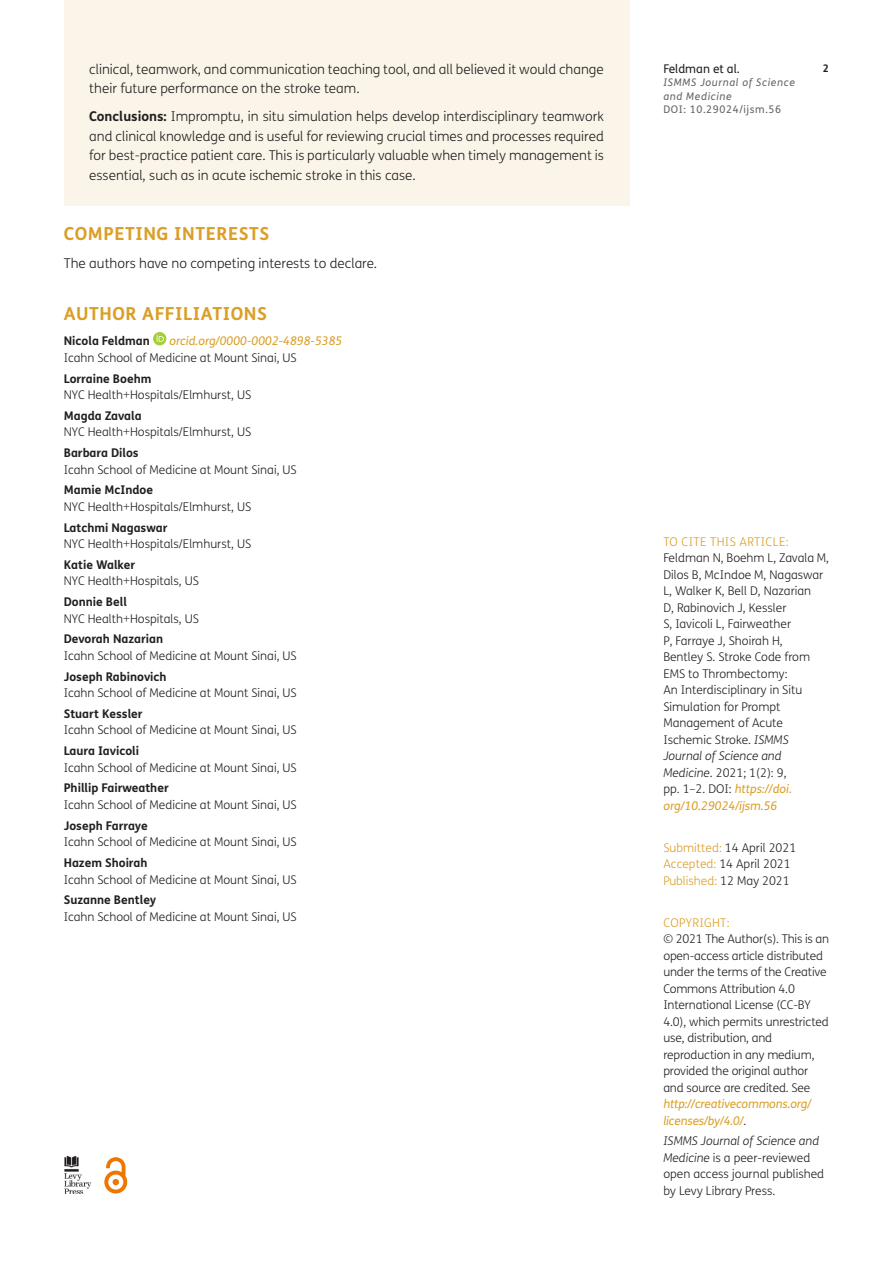
<style>
.page{position:relative;width:893px;height:1263px;background:#fff}
.page>*{position:absolute;margin:0;border:0;box-sizing:border-box;transform-origin:0 0}
.t1{font:700 18px "FS Me";letter-spacing:.03em;color:#db9f27}
.Abstract_Copy{font:300 13.5px/19.5px "FS Me";color:#231f20}
.Body_Copy{font:300 13.5px "FS Me";color:#231f20}
.Meta{font:300 12px/16.5px "FS Me";color:#231f20}
.Meta_Titles{font:300 12px "FS Me";letter-spacing:.03em;color:#db9f27}
.Meta-2{font:700 12px "FS Me";color:#231f20}
.t2{font:12px "FS Me";color:#231f20}
.t3{font:italic 10.5px/13.5px "FS Me";letter-spacing:.06em;color:#636366}
.t4{font:10.5px "FS Me";letter-spacing:.06em;color:#636366}
.t5{font:700 10.5px "FS Me";color:#231f20}
.s1{font-weight:700}
.s2{font-weight:400;font-style:italic;color:#db9f27}
.s3{font-style:italic}
.s4{color:#db9f27}
</style>
<div class="page">
<svg style="left:104px;top:1157px;width:23px;height:36px"></svg>
<img style="left:64px;top:1157px;width:27px;height:37px">
<div style="left:64px;top:0;width:565px;height:205px;background:#fbf5e9"></div>
<svg style="left:153px;top:332px;width:13px;height:13px"></svg>
<svg style="left:157px;top:334px;width:7px;height:8px"></svg>
<p class="Abstract_Copy" style="left:89px;top:60px;width:516px">clinical, teamwork, and communication teaching tool, and all believed it would change their future performance on the stroke team.</p>
<p class="Abstract_Copy" style="left:89px;top:107px;width:516px;text-align:justify"><span class="s1">Conclusions:</span> Impromptu, in situ simulation helps develop interdisciplinary teamwork and clinical knowledge and is useful for reviewing crucial times and processes required for best-practice patient care. This is particularly valuable when timely management is essential, such as in acute ischemic stroke in this case.</p>
<h1 class="t1" style="left:64px;top:222px;width:207px">COMPETING INTERESTS</h1>
<p class="Body_Copy" style="left:64px;top:256px;width:315px">The authors have no competing interests to declare.</p>
<h1 class="t1" style="left:64px;top:303px;width:205px">AUTHOR AFFILIATIONS</h1>
<p class="Meta-2" style="left:64px;top:334px;width:88px">Nicola Feldman</p>
<p class="Meta" style="left:64px;top:333px;width:280px;text-indent:106px"><span class="s2">orcid.org/0000-0002-4898-5385<br></span>Icahn School of Medicine at Mount Sinai, US</p>
<p class="Meta" style="left:64px;top:370px;width:189px"><span class="s1">Lorraine Boehm<br></span>NYC Health+Hospitals/Elmhurst, US</p>
<p class="Meta" style="left:64px;top:408px;width:189px"><span class="s1">Magda Zavala<br></span>NYC Health+Hospitals/Elmhurst, US</p>
<p class="Meta" style="left:64px;top:445px;width:234px"><span class="s1">Barbara Dilos<br></span>Icahn School of Medicine at Mount Sinai, US</p>
<p class="Meta" style="left:64px;top:482px;width:189px"><span class="s1">Mamie McIndoe<br></span>NYC Health+Hospitals/Elmhurst, US</p>
<p class="Meta" style="left:64px;top:519px;width:189px"><span class="s1">Latchmi Nagaswar<br></span>NYC Health+Hospitals/Elmhurst, US</p>
<p class="Meta" style="left:64px;top:557px;width:137px"><span class="s1">Katie Walker<br></span>NYC Health+Hospitals, US</p>
<p class="Meta" style="left:64px;top:594px;width:137px"><span class="s1">Donnie Bell<br></span>NYC Health+Hospitals, US</p>
<p class="Meta" style="left:64px;top:631px;width:234px"><span class="s1">Devorah Nazarian<br></span>Icahn School of Medicine at Mount Sinai, US</p>
<p class="Meta" style="left:64px;top:668px;width:234px"><span class="s1">Joseph Rabinovich<br></span>Icahn School of Medicine at Mount Sinai, US</p>
<p class="Meta" style="left:64px;top:706px;width:234px"><span class="s1">Stuart Kessler<br></span>Icahn School of Medicine at Mount Sinai, US</p>
<p class="Meta" style="left:64px;top:743px;width:234px"><span class="s1">Laura Iavicoli<br></span>Icahn School of Medicine at Mount Sinai, US</p>
<p class="Meta" style="left:64px;top:780px;width:234px"><span class="s1">Phillip Fairweather<br></span>Icahn School of Medicine at Mount Sinai, US</p>
<p class="Meta" style="left:64px;top:818px;width:234px"><span class="s1">Joseph Farraye<br></span>Icahn School of Medicine at Mount Sinai, US</p>
<p class="Meta" style="left:64px;top:855px;width:234px"><span class="s1">Hazem Shoirah<br></span>Icahn School of Medicine at Mount Sinai, US</p>
<p class="Meta" style="left:64px;top:892px;width:234px"><span class="s1">Suzanne Bentley<br></span>Icahn School of Medicine at Mount Sinai, US</p>
<p class="t2" style="left:663px;top:62px;width:78px">Feldman et al.</p>
<p class="t5" style="left:823px;top:61px;width:8px">2</p>
<p class="t3" style="left:663px;top:76px;width:133px">ISMMS Journal of Science and Medicine</p>
<p class="t4" style="left:663px;top:104px;width:119px">DOI: 10.29024/ijsm.56</p>
<p class="Meta_Titles" style="left:663px;top:534px;width:127px">TO CITE THIS ARTICLE:</p>
<p class="Meta" style="left:663px;top:550px;width:167px">Feldman N, Boehm L, Zavala M,<br>Dilos B, McIndoe M, Nagaswar<br>L, Walker K, Bell D, Nazarian<br>D, Rabinovich J, Kessler<br>S, Iavicoli L, Fairweather<br>P, Farraye J, Shoirah H,<br>Bentley S. Stroke Code from<br>EMS to Thrombectomy:<br>An Interdisciplinary in Situ<br>Simulation for Prompt<br>Management of Acute<br>Ischemic Stroke. <span class="s3">ISMMS<br>Journal of Science and<br>Medicine</span>. 2021; 1(2): 9,<br>pp. 1–2. DOI: <span class="s2">https://doi. org/10.29024/ijsm.56</span></p>
<p class="Meta" style="left:663px;top:839px;width:134px"><span class="s4">Submitted:</span> 14 April 2021<br><span class="s4">Accepted:</span> 14 April 2021<br><span class="s4">Published:</span> 12 May 2021</p>
<p class="Meta_Titles" style="left:663px;top:915px;width:68px">COPYRIGHT:</p>
<p class="Meta" style="left:663px;top:931px;width:167px">© 2021 The Author(s). This is an open-access article distributed under the terms of the Creative<br>Commons Attribution 4.0<br>International License (CC-BY<br>4.0), which permits unrestricted use, distribution, and reproduction in any medium, provided the original author and source are credited. See <span class="s2">http://creativecommons.org/ licenses/by/4.0/</span>.</p>
<p class="Meta" style="left:663px;top:1133px;width:162px"><span class="s3">ISMMS Journal of Science and<br>Medicine</span> is a peer-reviewed open access journal published by Levy Library Press.</p>
</div>
